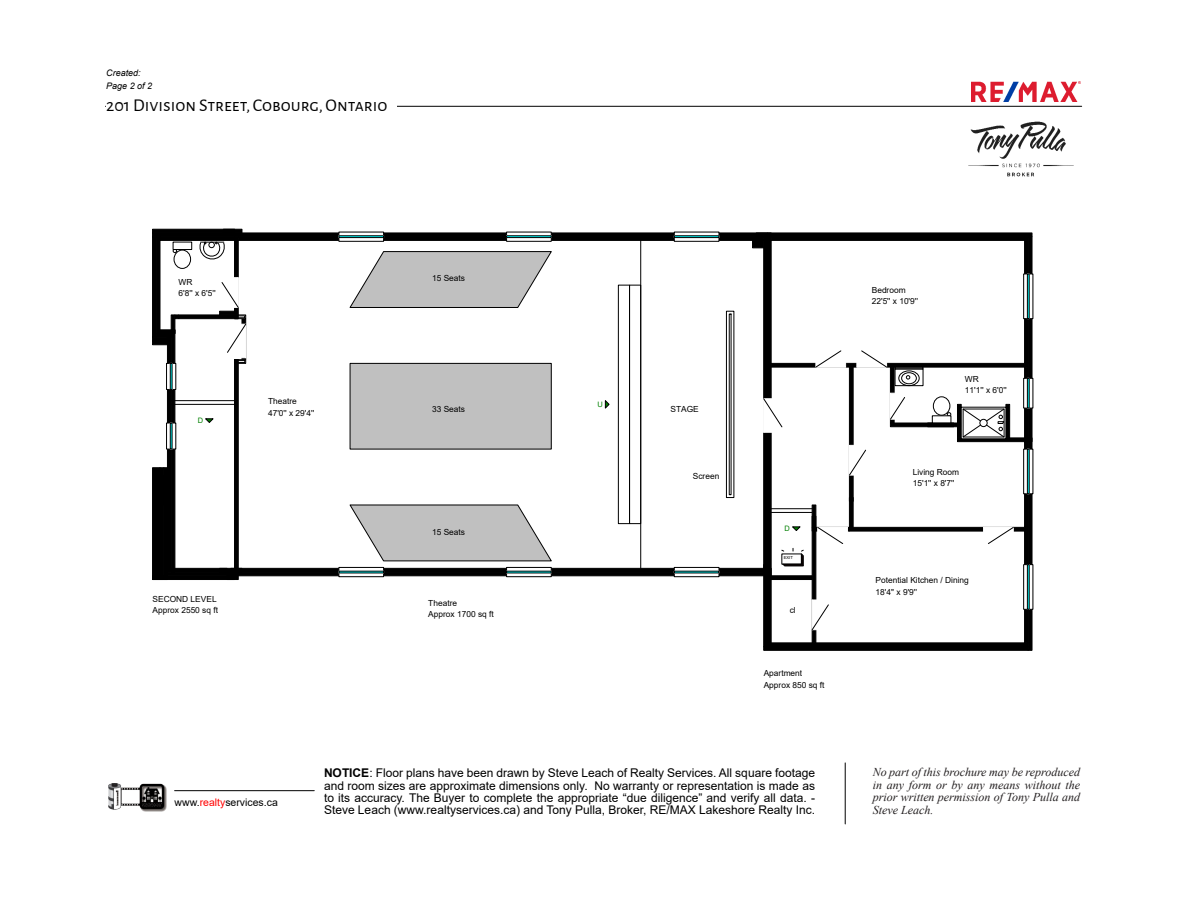
<style>
.page{position:relative;width:1188px;height:918px;background:#fff}
.page>*{position:absolute;margin:0;border:0;box-sizing:border-box;transform-origin:0 0}
.t1{font:18px "Alegreya Sans SC";color:#000}
.t2{font:12px/12.5px "Arial";color:#000;text-align:justify}
.t3{font:italic 12px/12.5px "Times New Roman";color:#221e1f;text-align:justify}
.t4{font:10.5px "Arial";color:#000}
.t5{font:italic 9px/13.5px "Arial";color:#000}
.t6{font:8.4px/11.2px "Arial";color:#000}
.t7{font:7.5px "Arial";color:#008000}
.t8{font:4.2px "Arial";color:#000}
.s1{color:#f00}
.s2{font-weight:700}
</style>
<div class="page">
<img style="left:108px;top:783px;width:58px;height:29px">
<hr style="left:105px;top:106px;width:977px;height:1px;background:#000">
<hr style="left:175px;top:790px;width:139px;height:1px;background:#000">
<div style="left:106px;top:95px;width:291px;height:20px;background:#fff"></div>
<img style="left:971px;top:81px;width:110px;height:20px">
<hr style="left:845px;top:763px;width:1px;height:61px;background:#000">
<img style="left:968px;top:121px;width:106px;height:56px">
<svg style="left:152px;top:228px;width:882px;height:423px"></svg>
<p class="t5" style="left:106px;top:67px;width:48px">Created:<br>Page 2 of 2</p>
<h1 class="t1" style="left:106px;top:96px;width:283px">201 Division Street, Cobourg, Ontario</h1>
<p class="t6" style="left:179px;top:277px;width:39px">WR<br>6'8'' x 6'5''</p>
<p class="t6" style="left:432px;top:274px;width:35px">15 Seats</p>
<p class="t7" style="left:198px;top:417px;width:7px">D</p>
<p class="t6" style="left:268px;top:397px;width:48px">Theatre<br>47'0'' x 29'4''</p>
<p class="t6" style="left:153px;top:594px;width:67px">SECOND LEVEL<br>Approx 2550 sq ft</p>
<p class="t6" style="left:432px;top:404px;width:35px">33 Seats</p>
<p class="t6" style="left:432px;top:527px;width:35px">15 Seats</p>
<p class="t6" style="left:428px;top:598px;width:67px">Theatre<br>Approx 1700 sq ft</p>
<p class="t7" style="left:597px;top:402px;width:7px">U</p>
<p class="t6" style="left:671px;top:404px;width:30px">STAGE</p>
<p class="t6" style="left:693px;top:471px;width:28px">Screen</p>
<p class="t7" style="left:785px;top:525px;width:7px">D</p>
<p class="t8" style="left:784px;top:556px;width:11px">EXIT</p>
<p class="t6" style="left:790px;top:605px;width:8px">cl</p>
<p class="t6" style="left:764px;top:669px;width:62px">Apartment<br>Approx 850 sq ft</p>
<p class="t4" style="left:175px;top:799px;width:105px">www.<span class="s1">realty</span>services.ca</p>
<p class="t2" style="left:324px;top:768px;width:493px"><span class="s2">NOTICE</span>: Floor plans have been drawn by Steve Leach of Realty Services. All square footage and room sizes are approximate dimensions only. No warranty or representation is made as to its accuracy. The Buyer to complete the appropriate “due diligence” and verify all data. - Steve Leach (www.realtyservices.ca) and Tony Pulla, Broker, RE/MAX Lakeshore Realty Inc.</p>
<p class="t6" style="left:872px;top:285px;width:48px">Bedroom<br>22'5'' x 10'9''</p>
<p class="t6" style="left:965px;top:374px;width:43px">WR<br>11'1'' x 6'0''</p>
<p class="t6" style="left:913px;top:467px;width:48px">Living Room<br>15'1'' x 8'7''</p>
<p class="t6" style="left:876px;top:576px;width:95px">Potential Kitchen / Dining<br>18'4'' x 9'9''</p>
<p class="t3" style="left:873px;top:767px;width:209px">No part of this brochure may be reproduced in any form or by any means without the prior written permission of Tony Pulla and Steve Leach.</p>
</div>
